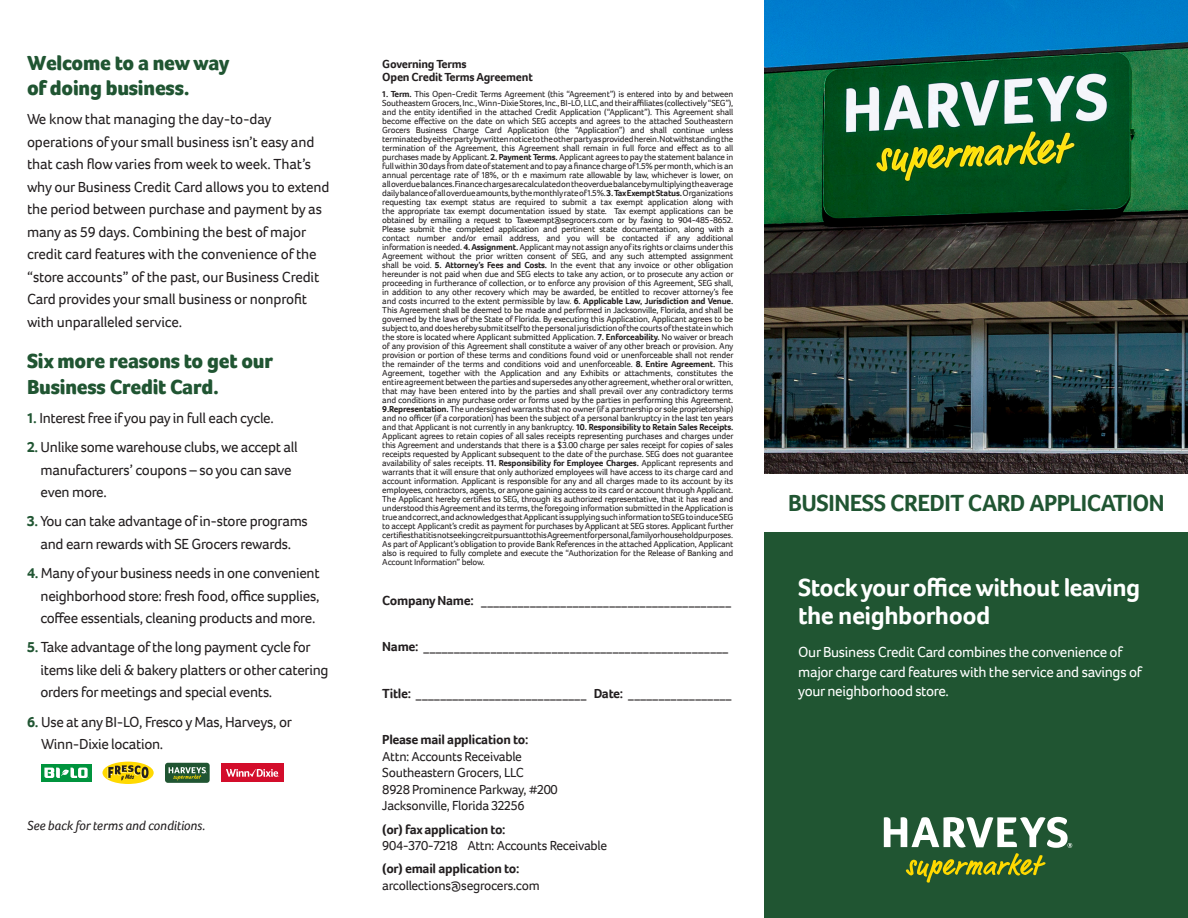
<style>
.page{position:relative;width:1188px;height:918px;background:#fff}
.page>*{position:absolute;margin:0;border:0;box-sizing:border-box;transform-origin:0 0}
.t1{font:700 25.5px/28.5px "SEG Foco";letter-spacing:-.02em;color:#fff}
.t2{font:700 24px "SEG Foco";letter-spacing:-.02em;color:#205532}
.t3{font:800 21px/25.2px "SEG Foco";letter-spacing:-.01em;color:#205532}
.t4{font:15px/22.5px "SEG Foco";letter-spacing:-.02em;color:#231f20}
.t5{font:15px/19.5px "SEG Foco";letter-spacing:-.02em;color:#fff}
.t6{font:700 13.5px "SEG Foco";letter-spacing:-.02em;color:#231f20}
.t7{font:13.5px "SEG Foco";letter-spacing:-.02em;color:#231f20}
.t8{font:italic 13.5px "SEG Foco";letter-spacing:-.01em;color:#231f20}
.t9{font:700 12px "SEG Foco";letter-spacing:-.02em;color:#231f20}
.t10{font:9px/9px "SEG Foco";letter-spacing:-.02em;color:#231f20;text-align:justify}
.s1{font-weight:700;color:#205532}
.s2{font-weight:700}
</style>
<div class="page">
<img style="left:765px;top:0;width:423px;height:473px">
<div style="left:765px;top:532px;width:423px;height:386px;background:#205532"></div>
<svg style="left:884px;top:817px;width:188px;height:66px"></svg>
<div style="left:221px;top:764px;width:62px;height:18px;background:#d30d2b"></div>
<svg style="left:226px;top:769px;width:53px;height:8px"></svg>
<svg style="left:103px;top:762px;width:51px;height:22px"></svg>
<svg style="left:108px;top:765px;width:41px;height:15px"></svg>
<div style="left:165px;top:763px;width:45px;height:20px;background:#205532;border-radius:3px"></div>
<svg style="left:169px;top:767px;width:38px;height:13px"></svg>
<div style="left:41px;top:764px;width:50px;height:18px;background:#00943d"></div>
<svg style="left:44px;top:767px;width:45px;height:11px"></svg>
<p class="t3" style="left:27px;top:50px;width:204px">Welcome to a new way</p>
<p class="t3" style="left:27px;top:75px;width:164px">of doing business.</p>
<p class="t4" style="left:27px;top:108px;width:304px">We know that managing the day-to-day operations of your small business isn’t easy and that cash flow varies from week to week. That’s why our Business Credit Card allows you to extend the period between purchase and payment by as many as 59 days. Combining the best of major credit card features with the convenience of the “store accounts” of the past, our Business Credit Card provides your small business or nonprofit with unparalleled service.</p>
<p class="t3" style="left:27px;top:348px;width:248px">Six more reasons to get our<br>Business Credit Card.</p>
<p class="t4" style="left:27px;top:406px;width:248px"><span class="s1">1.</span> Interest free if you pay in full each cycle.</p>
<p class="t4" style="left:41px;top:436px;width:259px;text-indent:-14px"><span class="s1">2.</span> Unlike some warehouse clubs, we accept all manufacturers’ coupons – so you can save even more.</p>
<p class="t4" style="left:27px;top:510px;width:282px"><span class="s1">3.</span> You can take advantage of in-store programs</p>
<p class="t4" style="left:40px;top:532px;width:252px">and earn rewards with SE Grocers rewards.</p>
<p class="t4" style="left:27px;top:562px;width:294px"><span class="s1">4.</span> Many of your business needs in one convenient</p>
<p class="t4" style="left:40px;top:584px;width:280px">neighborhood store: fresh food, office supplies,</p>
<p class="t4" style="left:40px;top:607px;width:276px">coffee essentials, cleaning products and more.</p>
<p class="t4" style="left:27px;top:636px;width:285px"><span class="s1">5.</span> Take advantage of the long payment cycle for</p>
<p class="t4" style="left:40px;top:658px;width:290px">items like deli &amp; bakery platters or other catering</p>
<p class="t4" style="left:40px;top:681px;width:233px">orders for meetings and special events.</p>
<p class="t4" style="left:41px;top:710px;width:252px;text-indent:-14px"><span class="s1">6.</span> Use at any BI-LO, Fresco y Mas, Harveys, or<br>Winn-Dixie location.</p>
<p class="t8" style="left:27px;top:817px;width:180px">See back for terms and conditions.</p>
<p class="t9" style="left:382px;top:56px;width:86px">Governing Terms</p>
<p class="t9" style="left:382px;top:69px;width:152px">Open Credit Terms Agreement</p>
<p class="t10" style="left:382px;top:90px;width:353px"><span class="s2">1. Term.</span> This Open-Credit Terms Agreement (this “Agreement”) is entered into by and between Southeastern Grocers, Inc., Winn-Dixie Stores, Inc., BI-LO, LLC, and their affiliates (collectively “SEG”), and the entity identified in the attached Credit Application (“Applicant”). This Agreement shall become effective on the date on which SEG accepts and agrees to the attached Southeastern Grocers Business Charge Card Application (the “Application”) and shall continue unless terminated by either party by written notice to the other party as provided herein. Notwithstanding the termination of the Agreement, this Agreement shall remain in full force and effect as to all purchases made by Applicant. <span class="s2">2. Payment Terms.</span> Applicant agrees to pay the statement balance in full within 30 days from date of statement and to pay a finance charge of 1.5% per month, which is an annual percentage rate of 18%, or th e maximum rate allowable by law, whichever is lower, on all overdue balances. Finance charges are calculated on the overdue balance by multiplying the average daily balance of all overdue amounts, by the monthly rate of 1.5%. <span class="s2">3. Tax Exempt Status.</span> Organizations requesting tax exempt status are required to submit a tax exempt application along with the appropriate tax exempt documentation issued by state. Tax exempt applications can be obtained by emailing a request to Taxexempt@segrocers.com or by faxing to 904-485-8652.<br>Please submit the completed application and pertinent state documentation, along with a contact number and/or email address, and you will be contacted if any additional information is needed. <span class="s2">4. Assignment.</span> Applicant may not assign any of its rights or claims under this Agreement without the prior written consent of SEG, and any such attempted assignment shall be void. <span class="s2">5. Attorney’s Fees and Costs.</span> In the event that any invoice or other obligation hereunder is not paid when due and SEG elects to take any action, or to prosecute any action or proceeding in furtherance of collection, or to enforce any provision of this Agreement, SEG shall, in addition to any other recovery which may be awarded, be entitled to recover attorney’s fee and costs incurred to the extent permissible by law. <span class="s2">6. Applicable Law, Jurisdiction and Venue.<br></span>This Agreement shall be deemed to be made and performed in Jacksonville, Florida, and shall be governed by the laws of the State of Florida. By executing this Application, Applicant agrees to be subject to, and does hereby submit itself to the personal jurisdiction of the courts of the state in which the store is located where Applicant submitted Application. <span class="s2">7. Enforceability.</span> No waiver or breach of any provision of this Agreement shall constitute a waiver of any other breach or provision. Any provision or portion of these terms and conditions found void or unenforceable shall not render the remainder of the terms and conditions void and unenforceable. <span class="s2">8. Entire Agreement.</span> This Agreement, together with the Application and any Exhibits or attachments, constitutes the entire agreement between the parties and supersedes any other agreement, whether oral or written, that may have been entered into by the parties and shall prevail over any contradictory terms and conditions in any purchase order or forms used by the parties in performing this Agreement.<br><span class="s2">9.Representation.</span> The undersigned warrants that no owner (if a partnership or sole proprietorship) and no officer (if a corporation) has been the subject of a personal bankruptcy in the last ten years and that Applicant is not currently in any bankruptcy. <span class="s2">10. Responsibility to Retain Sales Receipts.<br></span>Applicant agrees to retain copies of all sales receipts representing purchases and charges under this Agreement and understands that there is a $3.00 charge per sales receipt for copies of sales receipts requested by Applicant subsequent to the date of the purchase. SEG does not guarantee availability of sales receipts. <span class="s2">11. Responsibility for Employee Charges.</span> Applicant represents and warrants that it will ensure that only authorized employees will have access to its charge card and account information. Applicant is responsible for any and all charges made to its account by its employees, contractors, agents, or anyone gaining access to its card or account through Applicant.<br>The Applicant hereby certifies to SEG, through its authorized representative, that it has read and understood this Agreement and its terms, the foregoing information submitted in the Application is true and correct, and acknowledges that Applicant is supplying such information to SEG to induce SEG to accept Applicant’s credit as payment for purchases by Applicant at SEG stores. Applicant further certifies that it is not seeking creit pursuant to this Agreement for personal, family or household purposes.<br>As part of Applicant’s obligation to provide Bank References in the attached Application, Applicant also is required to fully complete and execute the “Authorization for the Release of Banking and Account Information” below.</p>
<p class="t6" style="left:382px;top:591px;width:351px">Company Name: _________________________________________</p>
<p class="t6" style="left:382px;top:638px;width:348px">Name: __________________________________________________</p>
<p class="t6" style="left:382px;top:684px;width:351px">Title: ____________________________ Date: _________________</p>
<p class="t6" style="left:382px;top:731px;width:148px">Please mail application to:</p>
<p class="t7" style="left:382px;top:747px;width:141px">Attn: Accounts Receivable</p>
<p class="t7" style="left:382px;top:764px;width:143px">Southeastern Grocers, LLC</p>
<p class="t7" style="left:382px;top:780px;width:177px">8928 Prominence Parkway, #200</p>
<p class="t7" style="left:382px;top:797px;width:144px">Jacksonville, Florida 32256</p>
<p class="t6" style="left:382px;top:820px;width:125px">(or) fax application to:</p>
<p class="t7" style="left:382px;top:837px;width:226px">904-370-7218 Attn: Accounts Receivable</p>
<p class="t6" style="left:382px;top:860px;width:139px">(or) email application to:</p>
<p class="t7" style="left:382px;top:876px;width:159px">arcollections@segrocers.com</p>
<p class="t2" style="left:788px;top:487px;width:378px">BUSINESS CREDIT CARD APPLICATION</p>
<p class="t1" style="left:798px;top:573px;width:344px">Stock your office without leaving the neighborhood</p>
<p class="t5" style="left:798px;top:642px;width:345px">Our Business Credit Card combines the convenience of major charge card features with the service and savings of your neighborhood store.</p>
</div>
